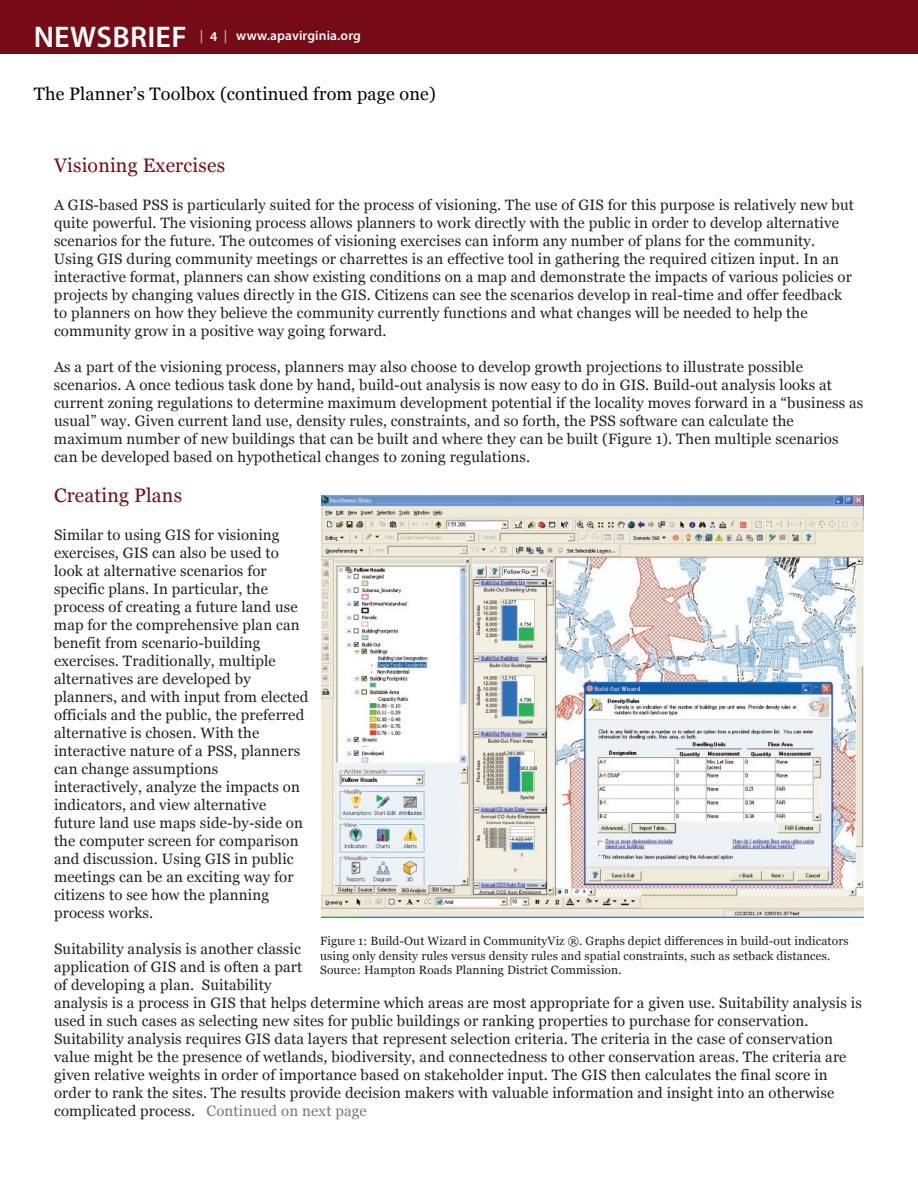
<style>
.page{position:relative;width:918px;height:1188px;background:#fff}
.page>*{position:absolute;margin:0;border:0;box-sizing:border-box;transform-origin:0 0}
.t1{font:600 30px "Myriad Pro";letter-spacing:.01em;color:#fff}
.t2{font:19.5px "Georgia";letter-spacing:.01em;color:#750c15}
.t3{font:18px "Georgia";letter-spacing:.01em;color:#000314}
.t4{font:15px/18px "Georgia";letter-spacing:.01em;color:#231f20}
.t5{font:600 13.5px "Myriad Pro";letter-spacing:.01em;color:#fff}
.t6{font:12px/14.4px "Georgia";letter-spacing:.01em;color:#231f20}
.s1{color:#c8a499}
.s2{color:#76787b}
</style>
<div class="page">
<div style="left:0;top:0;width:918px;height:54px;background:#750c15"></div>
<img style="left:321px;top:495px;width:543px;height:423px">
<h1 class="t1" style="left:34px;top:25px;width:154px">NEWSBRIEF</h1>
<p class="t5" style="left:200px;top:30px;width:163px"><span class="s1">|</span> 4 <span class="s1">|</span> www.apavirginia.org</p>
<p class="t3" style="left:34px;top:83px;width:404px">The Planner’s Toolbox (continued from page one)</p>
<h2 class="t2" style="left:54px;top:155px;width:173px">Visioning Exercises</h2>
<p class="t4" style="left:54px;top:196px;width:802px">A GIS-based PSS is particularly suited for the process of visioning. The use of GIS for this purpose is relatively new but quite powerful. The visioning process allows planners to work directly with the public in order to develop alternative scenarios for the future. The outcomes of visioning exercises can inform any number of plans for the community.<br>Using GIS during community meetings or charrettes is an effective tool in gathering the required citizen input. In an interactive format, planners can show existing conditions on a map and demonstrate the impacts of various policies or projects by changing values directly in the GIS. Citizens can see the scenarios develop in real-time and offer feedback to planners on how they believe the community currently functions and what changes will be needed to help the community grow in a positive way going forward.</p>
<p class="t4" style="left:54px;top:358px;width:811px">As a part of the visioning process, planners may also choose to develop growth projections to illustrate possible scenarios. A once tedious task done by hand, build-out analysis is now easy to do in GIS. Build-out analysis looks at current zoning regulations to determine maximum development potential if the locality moves forward in a “business as usual” way. Given current land use, density rules, constraints, and so forth, the PSS software can calculate the maximum number of new buildings that can be built and where they can be built (Figure 1). Then multiple scenarios can be developed based on hypothetical changes to zoning regulations.</p>
<h2 class="t2" style="left:54px;top:484px;width:130px">Creating Plans</h2>
<p class="t4" style="left:54px;top:526px;width:256px">Similar to using GIS for visioning exercises, GIS can also be used to look at alternative scenarios for specific plans. In particular, the process of creating a future land use map for the comprehensive plan can benefit from scenario-building exercises. Traditionally, multiple alternatives are developed by planners, and with input from elected officials and the public, the preferred alternative is chosen. With the interactive nature of a PSS, planners can change assumptions interactively, analyze the impacts on indicators, and view alternative future land use maps side-by-side on the computer screen for comparison and discussion. Using GIS in public meetings can be an exciting way for citizens to see how the planning process works.</p>
<p class="t4" style="left:54px;top:940px;width:809px">Suitability analysis is another classic<br>application of GIS and is often a part<br>of developing a plan. Suitability<br>analysis is a process in GIS that helps determine which areas are most appropriate for a given use. Suitability analysis is used in such cases as selecting new sites for public buildings or ranking properties to purchase for conservation.<br>Suitability analysis requires GIS data layers that represent selection criteria. The criteria in the case of conservation value might be the presence of wetlands, biodiversity, and connectedness to other conservation areas. The criteria are given relative weights in order of importance based on stakeholder input. The GIS then calculates the final score in order to rank the sites. The results provide decision makers with valuable information and insight into an otherwise complicated process. <span class="s2">Continued on next page</span></p>
<p class="t6" style="left:320px;top:934px;width:530px">Figure 1: Build-Out Wizard in CommunityViz ®. Graphs depict differences in build-out indicators using only density rules versus density rules and spatial constraints, such as setback distances.<br>Source: Hampton Roads Planning District Commission.</p>
</div>
